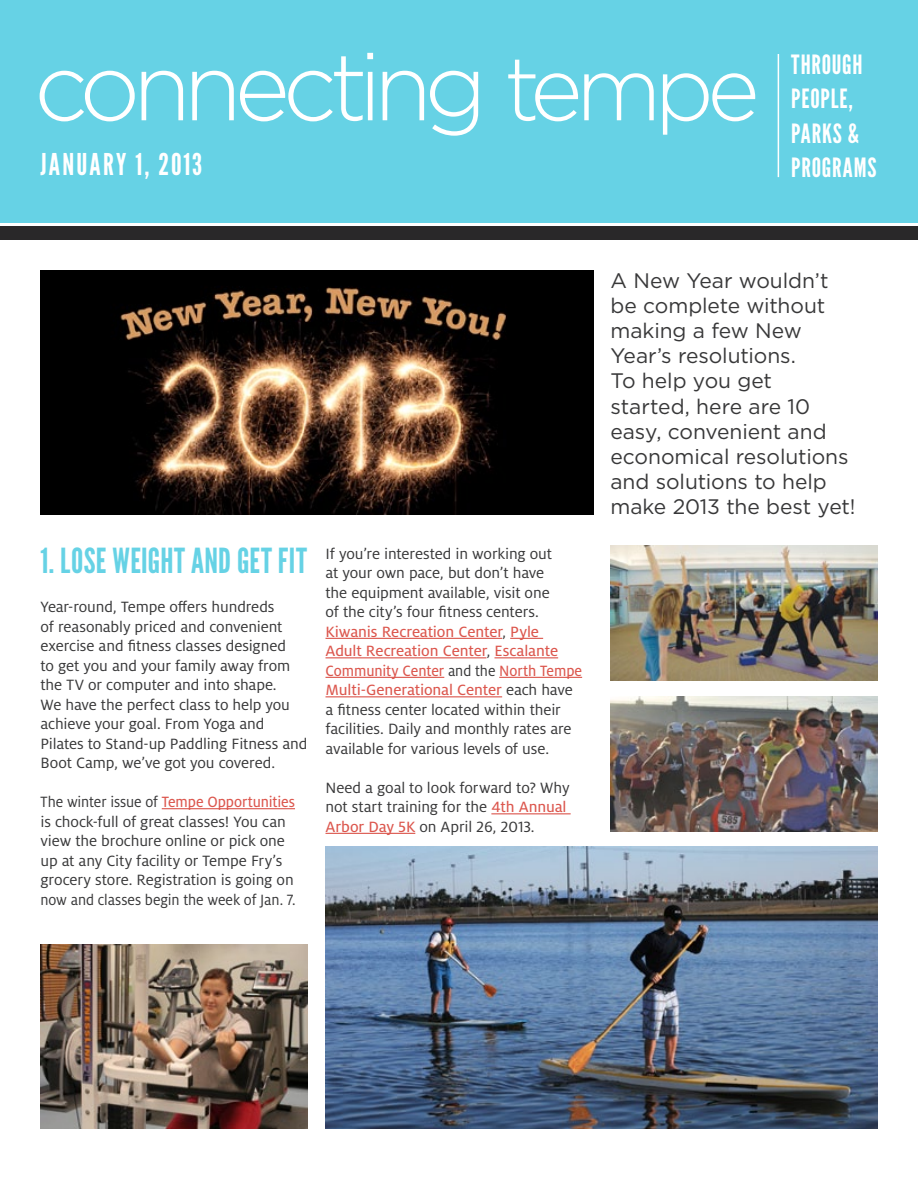
<style>
.page{position:relative;width:918px;height:1188px;background:#fff}
.page>*{position:absolute;margin:0;border:0;box-sizing:border-box;transform-origin:0 0}
.t1{font:300 94.95px "Gotham";letter-spacing:-.08em;color:#fff}
.t2{font:34.5px "League Gothic";letter-spacing:.015em;color:#66d2e5}
.t3{font:30px "League Gothic";letter-spacing:.07em;color:#fff}
.t4{font:26.55px/34.5px "League Gothic";letter-spacing:.03em;color:#fff}
.t5{font:21px/25.2px "Gotham";letter-spacing:-.005em;color:#383839}
.t6{font:16.5px/19.5px "Milo OT";letter-spacing:-.005em;color:#383839}
.t7{font:16.5px/19.5px "Milo OT Text";letter-spacing:-.005em;color:#dc574e}
.t8{font:16.5px "Milo OT Text";letter-spacing:-.005em;color:#dc574e;scale:.95 1}
.s1{font-size:90px}
.s2{font-family:"Milo OT";color:#383839}
.s3{font-family:"Milo OT Text";color:#dc574e}
</style>
<div class="page">
<div style="left:0;top:0;width:918px;height:223px;background:#66d2e5"></div>
<div style="left:0;top:226px;width:918px;height:14px;background:#292829"></div>
<hr style="left:778px;top:54px;width:1px;height:123px;background:#fff">
<img style="left:610px;top:696px;width:268px;height:135px">
<img style="left:40px;top:944px;width:268px;height:184px">
<img style="left:325px;top:846px;width:553px;height:282px">
<img style="left:610px;top:546px;width:268px;height:135px">
<img style="left:40px;top:270px;width:553px;height:244px">
<hr style="left:162px;top:808px;width:133px;height:1px;background:#dc574e">
<hr style="left:326px;top:638px;width:176px;height:1px;background:#dc574e">
<hr style="left:510px;top:638px;width:33px;height:1px;background:#dc574e">
<hr style="left:326px;top:657px;width:160px;height:1px;background:#dc574e">
<hr style="left:494px;top:657px;width:64px;height:1px;background:#dc574e">
<hr style="left:326px;top:677px;width:118px;height:1px;background:#dc574e">
<hr style="left:499px;top:677px;width:83px;height:1px;background:#dc574e">
<hr style="left:326px;top:696px;width:176px;height:1px;background:#dc574e">
<hr style="left:491px;top:813px;width:80px;height:1px;background:#dc574e">
<hr style="left:326px;top:833px;width:89px;height:1px;background:#dc574e">
<h1 class="t1" style="left:34px;top:35px;width:727px">connecting <span class="s1">tempe</span></h1>
<h3 class="t3" style="left:40px;top:147px;width:163px">JANUARY 1, 2013</h3>
<h3 class="t4" style="left:791px;top:48px;width:87px">THROUGH<br>PEOPLE,<br>PARKS &amp;<br>PROGRAMS</h3>
<h2 class="t2" style="left:40px;top:541px;width:268px">1. LOSE WEIGHT AND GET FIT</h2>
<p class="t6" style="left:40px;top:597px;width:268px">Year-round, Tempe offers hundreds<br>of reasonably priced and convenient exercise and fitness classes designed<br>to get you and your family away from the TV or computer and into shape.<br>We have the perfect class to help you achieve your goal. From Yoga and Pilates to Stand-up Paddling Fitness and Boot Camp, we’ve got you covered.</p>
<p class="t8" style="left:40px;top:793px;width:269px"><span class="s2">The winter issue of</span> Tempe Opportunities</p>
<p class="t6" style="left:40px;top:812px;width:257px">is chock-full of great classes! You can view the brochure online or pick one up at any City facility or Tempe Fry’s grocery store. Registration is going on now and classes begin the week of Jan. 7.</p>
<p class="t6" style="left:326px;top:544px;width:228px">If you’re interested in working out at your own pace, but don’t have the equipment available, visit one of the city’s four fitness centers.</p>
<p class="t7" style="left:325px;top:622px;width:258px">Kiwanis Recreation Center<span class="s2">,</span> Pyle<br>Adult Recreation Center<span class="s2">,</span> Escalante Community Center <span class="s2">and the</span> North Tempe Multi-Generational Center <span class="s2">each have</span></p>
<p class="t6" style="left:325px;top:700px;width:248px">a fitness center located within their facilities. Daily and monthly rates are available for various levels of use.</p>
<p class="t6" style="left:325px;top:778px;width:246px">Need a goal to look forward to? Why not start training for the <span class="s3">4th Annual<br>Arbor Day 5K</span> on April 26, 2013.</p>
<p class="t5" style="left:610px;top:267px;width:247px">A New Year wouldn’t be complete without making a few New<br>Year’s resolutions.<br>To help you get started, here are 10 easy, convenient and economical resolutions and solutions to help make 2013 the best yet!</p>
</div>
